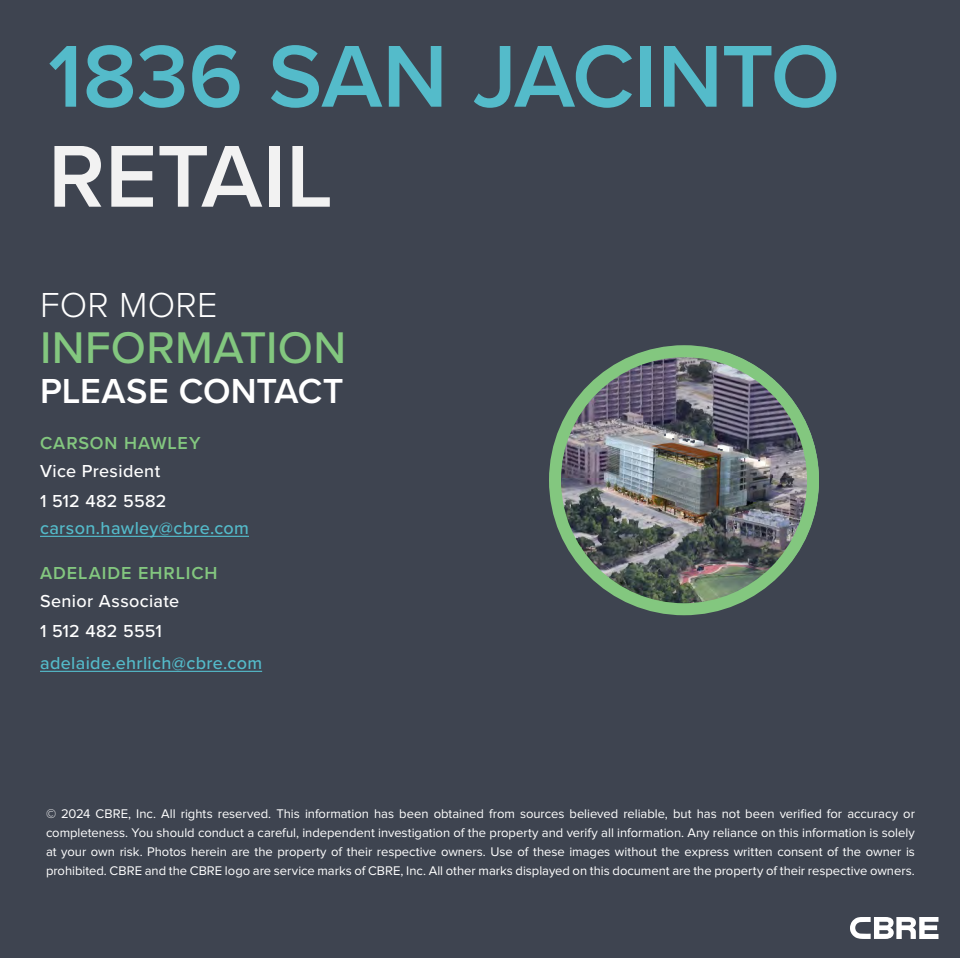
<style>
.page{position:relative;width:960px;height:958px;background:#3e4450}
.page>*{position:absolute;margin:0;border:0;box-sizing:border-box;transform-origin:0 0}
.t1{font:600 91px "Proxima Nova";letter-spacing:-.005em;color:#54bbca}
.t2{font:600 91px "Proxima Nova";letter-spacing:-.005em;color:#f2f2f2}
.t3{font:500 46px "Proxima Nova";letter-spacing:.005em;color:#83c77f}
.t4{font:600 36px "Proxima Nova";color:#fff}
.t5{font:300 36px "Proxima Nova";letter-spacing:.01em;color:#fff}
.t6{font:500 18px "Proxima Nova";letter-spacing:.02em;color:#fff}
.t7{font:500 18px "Proxima Nova";letter-spacing:.02em;color:#54bbca}
.t8{font:600 18px "Proxima Nova";letter-spacing:.05em;color:#83c77f}
.t9{font:13px/19px "Proxima Nova";color:#fff;text-align:justify}
</style>
<div class="page">
<img style="left:549px;top:345px;width:270px;height:271px">
<svg style="left:850px;top:917px;width:89px;height:22px"></svg>
<div style="left:549px;top:345px;width:270px;height:270px;border:12px solid #83c77f;border-radius:50%"></div>
<hr style="left:40px;top:536px;width:209px;height:1px;background:#54bbca">
<hr style="left:40px;top:671px;width:222px;height:1px;background:#54bbca">
<p class="t1" style="left:48px;top:9px;width:794px">1836 SAN JACINTO</p>
<p class="t2" style="left:48px;top:109px;width:286px">RETAIL</p>
<p class="t5" style="left:40px;top:289px;width:179px">FOR MORE</p>
<p class="t3" style="left:40px;top:314px;width:308px">INFORMATION</p>
<p class="t4" style="left:40px;top:365px;width:305px">PLEASE CONTACT</p>
<p class="t8" style="left:40px;top:430px;width:162px">CARSON HAWLEY</p>
<p class="t6" style="left:40px;top:458px;width:122px">Vice President</p>
<p class="t6" style="left:40px;top:488px;width:128px">1 512 482 5582</p>
<p class="t7" style="left:40px;top:514px;width:210px">carson.hawley@cbre.com</p>
<p class="t8" style="left:40px;top:560px;width:179px">ADELAIDE EHRLICH</p>
<p class="t6" style="left:40px;top:588px;width:141px">Senior Associate</p>
<p class="t6" style="left:40px;top:618px;width:123px">1 512 482 5551</p>
<p class="t7" style="left:40px;top:649px;width:224px">adelaide.ehrlich@cbre.com</p>
<p class="t9" style="left:46px;top:805px;width:871px">© 2024 CBRE, Inc. All rights reserved. This information has been obtained from sources believed reliable, but has not been verified for accuracy or completeness. You should conduct a careful, independent investigation of the property and verify all information. Any reliance on this information is solely at your own risk. Photos herein are the property of their respective owners. Use of these images without the express written consent of the owner is prohibited. CBRE and the CBRE logo are service marks of CBRE, Inc. All other marks displayed on this document are the property of their respective owners.</p>
</div>
